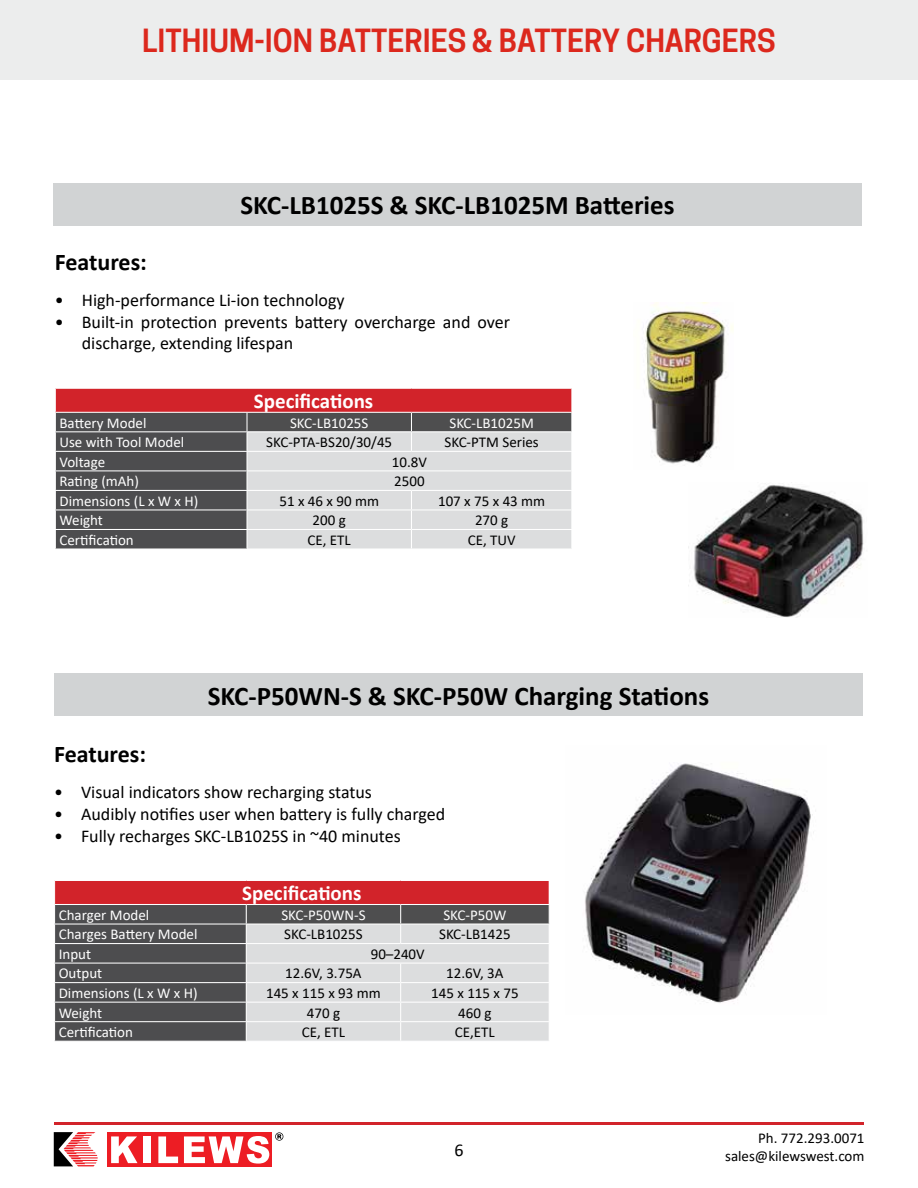
<style>
.page{position:relative;width:918px;height:1188px;background:#fff}
.page>*{position:absolute;margin:0;border:0;box-sizing:border-box;transform-origin:0 0}
.t1{font:600 30px "Cooper Hewitt";color:#dc281d}
.t2{font:700 27px "Calibri";color:#000}
.t3{font:700 24px "Calibri";color:#000}
.t4{font:700 21px "Calibri";color:#fff}
.t5{font:18px/21.6px "Calibri";color:#000}
.t6{font:15px/18px "Calibri";color:#000;text-align:right}
.t7{font:15px "Calibri";color:#fff}
</style>
<div class="page">
<svg style="left:54px;top:1132px;width:44px;height:34px"></svg>
<div style="left:107px;top:1132px;width:164px;height:34px;background:#ed1d24"></div>
<svg style="left:111px;top:1136px;width:26px;height:27px"></svg>
<div style="left:143px;top:1136px;width:7px;height:27px;background:#fff"></div>
<svg style="left:158px;top:1136px;width:20px;height:27px"></svg>
<svg style="left:184px;top:1136px;width:85px;height:28px"></svg>
<svg style="left:275px;top:1132px;width:8px;height:9px"></svg>
<hr style="left:54px;top:1122px;width:810px;height:3px;background:#d2232a">
<div style="left:0;top:0;width:918px;height:80px;background:#e6e7e8"></div>
<img style="left:585px;top:763px;width:229px;height:240px">
<svg style="left:55px;top:389px;width:517px;height:160px;background:#a78e90"></svg>
<hr style="left:247px;top:548px;width:164px;height:2px;background:#fff">
<hr style="left:411px;top:548px;width:161px;height:2px;background:#fff">
<svg style="left:54px;top:881px;width:496px;height:160px;background:#a68d8f"></svg>
<div style="left:53px;top:183px;width:809px;height:43px;background:#d1d3d4"></div>
<div style="left:54px;top:673px;width:809px;height:43px;background:#d1d3d4"></div>
<img style="left:645px;top:302px;width:88px;height:162px">
<img style="left:688px;top:485px;width:176px;height:132px">
<h1 class="t1" style="left:142px;top:23px;width:635px">LITHIUM-ION BATTERIES &amp; BATTERY CHARGERS</h1>
<h2 class="t2" style="left:240px;top:186px;width:436px">SKC-LB1025S &amp; SKC-LB1025M Batteries</h2>
<h3 class="t3" style="left:55px;top:245px;width:94px">Features:</h3>
<p class="t5" style="left:55px;top:289px;width:291px">• High-performance Li-ion technology</p>
<p class="t5" style="left:82px;top:311px;width:430px;text-indent:-27px">• Built-in protection prevents battery overcharge and over discharge, extending lifespan</p>
<p class="t4" style="left:254px;top:386px;width:121px">Specifications</p>
<p class="t7" style="left:59px;top:412px;width:89px">Battery Model</p>
<p class="t7" style="left:290px;top:412px;width:80px">SKC-LB1025S</p>
<p class="t7" style="left:449px;top:412px;width:86px">SKC-LB1025M</p>
<p class="t7" style="left:59px;top:432px;width:126px">Use with Tool Model</p>
<p class="t6" style="left:266px;top:433px;width:127px">SKC-PTA-BS20/30/45</p>
<p class="t6" style="left:445px;top:433px;width:96px">SKC-PTM Series</p>
<p class="t7" style="left:59px;top:451px;width:47px">Voltage</p>
<p class="t6" style="left:392px;top:452px;width:37px">10.8V</p>
<p class="t7" style="left:59px;top:471px;width:81px">Rating (mAh)</p>
<p class="t6" style="left:394px;top:472px;width:32px">2500</p>
<p class="t7" style="left:59px;top:490px;width:140px">Dimensions (L x W x H)</p>
<p class="t6" style="left:279px;top:491px;width:101px">51 x 46 x 90 mm</p>
<p class="t6" style="left:438px;top:491px;width:109px">107 x 75 x 43 mm</p>
<p class="t7" style="left:59px;top:510px;width:45px">Weight</p>
<p class="t6" style="left:313px;top:511px;width:35px">200 g</p>
<p class="t6" style="left:475px;top:511px;width:35px">270 g</p>
<p class="t7" style="left:59px;top:529px;width:76px">Certification</p>
<p class="t6" style="left:308px;top:531px;width:45px">CE, ETL</p>
<p class="t6" style="left:468px;top:531px;width:49px">CE, TUV</p>
<h2 class="t2" style="left:208px;top:677px;width:503px">SKC-P50WN-S &amp; SKC-P50W Charging Stations</h2>
<h3 class="t3" style="left:54px;top:737px;width:94px">Features:</h3>
<p class="t5" style="left:54px;top:781px;width:319px">• Visual indicators show recharging status</p>
<p class="t5" style="left:54px;top:803px;width:393px">• Audibly notifies user when battery is fully charged</p>
<p class="t5" style="left:54px;top:824px;width:348px">• Fully recharges SKC-LB1025S in ~40 minutes</p>
<p class="t4" style="left:242px;top:879px;width:121px">Specifications</p>
<p class="t7" style="left:59px;top:904px;width:92px">Charger Model</p>
<p class="t7" style="left:281px;top:904px;width:86px">SKC-P50WN-S</p>
<p class="t7" style="left:443px;top:904px;width:65px">SKC-P50W</p>
<p class="t7" style="left:59px;top:924px;width:140px">Charges Battery Model</p>
<p class="t6" style="left:284px;top:925px;width:80px">SKC-LB1025S</p>
<p class="t6" style="left:439px;top:925px;width:73px">SKC-LB1425</p>
<p class="t7" style="left:59px;top:944px;width:34px">Input</p>
<p class="t6" style="left:371px;top:945px;width:55px">90–240V</p>
<p class="t7" style="left:59px;top:963px;width:45px">Output</p>
<p class="t6" style="left:285px;top:964px;width:78px">12.6V, 3.75A</p>
<p class="t6" style="left:446px;top:964px;width:59px">12.6V, 3A</p>
<p class="t7" style="left:59px;top:983px;width:140px">Dimensions (L x W x H)</p>
<p class="t6" style="left:266px;top:984px;width:116px">145 x 115 x 93 mm</p>
<p class="t6" style="left:431px;top:984px;width:89px">145 x 115 x 75</p>
<p class="t7" style="left:59px;top:1002px;width:45px">Weight</p>
<p class="t6" style="left:307px;top:1003px;width:35px">470 g</p>
<p class="t6" style="left:458px;top:1003px;width:35px">460 g</p>
<p class="t7" style="left:59px;top:1022px;width:76px">Certification</p>
<p class="t6" style="left:302px;top:1023px;width:45px">CE, ETL</p>
<p class="t6" style="left:455px;top:1023px;width:41px">CE,ETL</p>
<p class="t5" style="left:455px;top:1139px;width:11px">6</p>
<p class="t6" style="left:725px;top:1129px;width:141px">Ph. 772.293.0071 sales@kilewswest.com</p>
</div>
